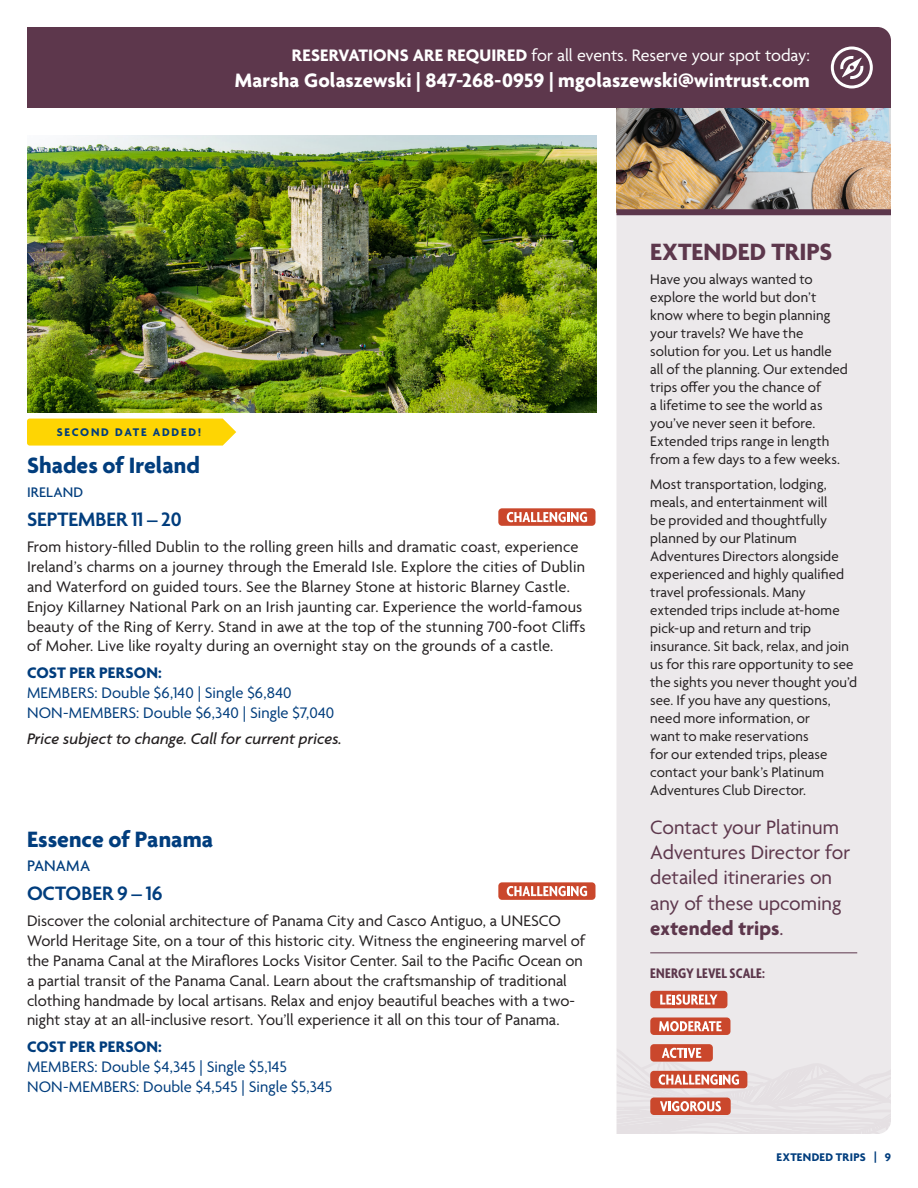
<style>
.page{position:relative;width:918px;height:1188px;background:#fff}
.page>*{position:absolute;margin:0;border:0;box-sizing:border-box;transform-origin:0 0}
.t1{font:700 25.5px "Agenda";color:#5d374c}
.EVENT_TITLE{font:700 24px "Agenda";letter-spacing:.005em;color:#013d7d}
.t2{font:21px/25.2px "Agenda";color:#5d374c}
.t3{font:700 21px "Agenda";color:#fff}
.DATE{font:600 21px "Agenda";letter-spacing:-.005em;color:#013d7d}
.t4{font:18px "Agenda";letter-spacing:-.005em;color:#fff}
.Itin_text{font:16.5px/19.8px "Agenda";letter-spacing:.005em;color:#231f20}
.Itin_cost_call{font:16.5px "Agenda";letter-spacing:.005em;color:#013d7d}
.Itin_text-2{font:italic 500 16.5px "Agenda";color:#231f20}
.Itin_cost_call-2{font:700 16.5px "Agenda";color:#013d7d}
.Itin_event{font:500 16.5px "Agenda";color:#013d7d}
.t5{font:15px/18px "Agenda";letter-spacing:.005em;color:#231f20}
.COST_PER_PERSON{font:700 condensed 15px "Agenda";letter-spacing:.01em;color:#5d374c}
.Itin_event-2{font:500 15px "Agenda";letter-spacing:.015em;color:#013d7d}
.t6{font:700 12px "Agenda";letter-spacing:.15em;color:#013d7d}
.t7{font:700 12px "Agenda";letter-spacing:.025em;color:#013d7d}
.s1{font-weight:700}
</style>
<div class="page">
<div style="left:27px;top:27px;width:864px;height:81px;background:#5d374c"></div>
<svg style="left:831px;top:47px;width:42px;height:41px"></svg>
<div style="left:616px;top:215px;width:275px;height:806px;background:#ece9eb"></div>
<img style="left:616px;top:108px;width:275px;height:101px">
<div style="left:616px;top:209px;width:275px;height:6px;background:#5d374c"></div>
<div style="left:498px;top:882px;width:98px;height:18px;background:#ca472c;border-radius:4px"></div>
<svg style="left:507px;top:886px;width:80px;height:10px"></svg>
<img style="left:27px;top:135px;width:569px;height:278px">
<div style="left:27px;top:419px;width:209px;height:27px;background:#fed503"></div>
<div style="left:498px;top:508px;width:98px;height:18px;background:#ca472c;border-radius:4px"></div>
<svg style="left:507px;top:512px;width:80px;height:10px"></svg>
<div style="left:650px;top:1017px;width:80px;height:18px;background:#ca472c;border-radius:4px"></div>
<div style="left:650px;top:991px;width:77px;height:17px;background:#ca472c;border-radius:4px"></div>
<svg style="left:660px;top:994px;width:58px;height:11px"></svg>
<svg style="left:616px;top:1021px;width:275px;height:113px;background:#e6d2d1"></svg>
<hr style="left:650px;top:952px;width:207px;height:1px;background:#5d374c">
<p class="t4" style="left:292px;top:46px;width:520px"><span class="s1">RESERVATIONS ARE REQUIRED</span> for all events. Reserve your spot today:</p>
<p class="t3" style="left:235px;top:69px;width:577px">Marsha Golaszewski | 847-268-0959 | mgolaszewski@wintrust.com</p>
<p class="t6" style="left:57px;top:425px;width:146px">SECOND DATE ADDED!</p>
<p class="EVENT_TITLE" style="left:27px;top:452px;width:175px">Shades of Ireland</p>
<p class="Itin_event-2" style="left:27px;top:484px;width:58px">IRELAND</p>
<p class="DATE" style="left:27px;top:508px;width:156px">SEPTEMBER 11 – 20</p>
<p class="Itin_text" style="left:27px;top:538px;width:560px">From history-filled Dublin to the rolling green hills and dramatic coast, experience Ireland’s charms on a journey through the Emerald Isle. Explore the cities of Dublin and Waterford on guided tours. See the Blarney Stone at historic Blarney Castle.<br>Enjoy Killarney National Park on an Irish jaunting car. Experience the world-famous beauty of the Ring of Kerry. Stand in awe at the top of the stunning 700-foot Cliffs of Moher. Live like royalty during an overnight stay on the grounds of a castle.</p>
<p class="Itin_cost_call-2" style="left:27px;top:664px;width:136px">COST PER PERSON:</p>
<p class="Itin_cost_call" style="left:27px;top:684px;width:266px">MEMBERS: Double $6,140 | Single $6,840</p>
<p class="Itin_cost_call" style="left:27px;top:703px;width:309px">NON-MEMBERS: Double $6,340 | Single $7,040</p>
<p class="Itin_text-2" style="left:27px;top:729px;width:316px">Price subject to change. Call for current prices.</p>
<p class="EVENT_TITLE" style="left:27px;top:826px;width:188px">Essence of Panama</p>
<p class="Itin_event" style="left:27px;top:856px;width:65px">PANAMA</p>
<p class="DATE" style="left:27px;top:882px;width:137px">OCTOBER 9 – 16</p>
<p class="Itin_text" style="left:27px;top:912px;width:560px">Discover the colonial architecture of Panama City and Casco Antiguo, a UNESCO World Heritage Site, on a tour of this historic city. Witness the engineering marvel of the Panama Canal at the Miraflores Locks Visitor Center. Sail to the Pacific Ocean on a partial transit of the Panama Canal. Learn about the craftsmanship of traditional clothing handmade by local artisans. Relax and enjoy beautiful beaches with a two&shy;night stay at an all-inclusive resort. You’ll experience it all on this tour of Panama.</p>
<p class="Itin_cost_call-2" style="left:27px;top:1038px;width:136px">COST PER PERSON:</p>
<p class="Itin_cost_call" style="left:27px;top:1058px;width:261px">MEMBERS: Double $4,345 | Single $5,145</p>
<p class="Itin_cost_call" style="left:27px;top:1077px;width:307px">NON-MEMBERS: Double $4,545 | Single $5,345</p>
<p class="t1" style="left:650px;top:238px;width:184px">EXTENDED TRIPS</p>
<p class="t5" style="left:650px;top:272px;width:199px">Have you always wanted to explore the world but don’t know where to begin planning your travels? We have the solution for you. Let us handle all of the planning. Our extended trips offer you the chance of<br>a lifetime to see the world as you’ve never seen it before.<br>Extended trips range in length from a few days to a few weeks.</p>
<p class="t5" style="left:650px;top:476px;width:209px">Most transportation, lodging, meals, and entertainment will<br>be provided and thoughtfully planned by our Platinum<br>Adventures Directors alongside experienced and highly qualified travel professionals. Many extended trips include at-home pick-up and return and trip insurance. Sit back, relax, and join us for this rare opportunity to see the sights you never thought you’d see. If you have any questions, need more information, or<br>want to make reservations<br>for our extended trips, please contact your bank’s Platinum<br>Adventures Club Director.</p>
<p class="t2" style="left:650px;top:816px;width:201px">Contact your Platinum<br>Adventures Director for detailed itineraries on any of these upcoming <span class="s1">extended trips</span>.</p>
<p class="COST_PER_PERSON" style="left:650px;top:965px;width:116px">ENERGY LEVEL SCALE:</p>
<p class="t7" style="left:777px;top:1151px;width:116px">EXTENDED TRIPS | 9</p>
</div>
